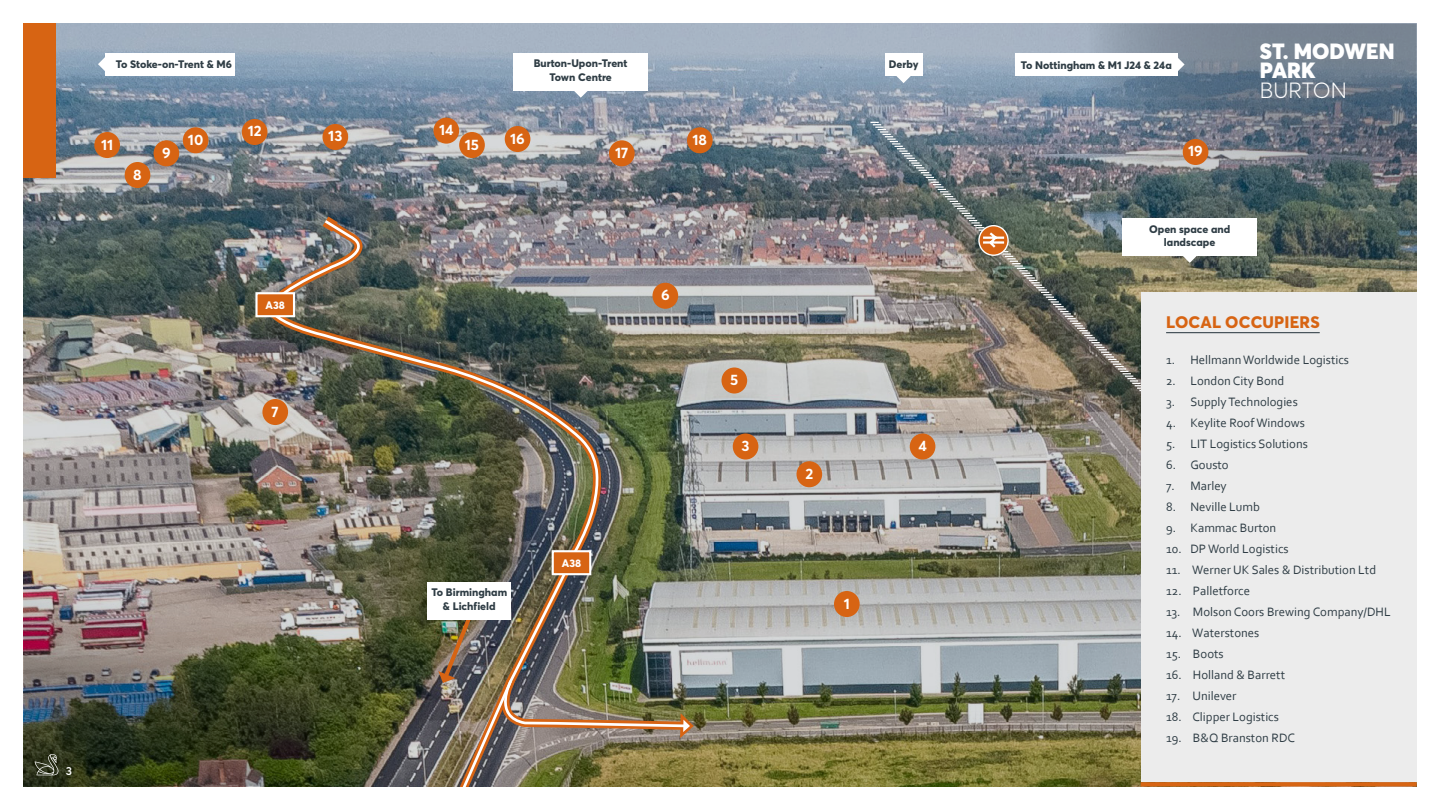
<style>
.page{position:relative;width:1440px;height:810px;background:#fff}
.page>*{position:absolute;margin:0;border:0;box-sizing:border-box;transform-origin:0 0}
.t1{font:900 21.75px/18.8px "Averta Std";color:#fff}
.t2{font:300 21.75px "Averta Std";color:#fff}
.t3{font:800 16.5px "Averta Std";letter-spacing:.01em;color:#d76413}
.t4{font:700 14.85px "Averta Std";color:#fff}
.t5{font:12.75px "Corbel";color:#2f3d45}
.t6{font:600 11.55px "Averta Std";color:#fff}
.t7{font:800 10.8px/13.5px "Averta Std";color:#2f3d45;text-align:center}
.t8{font:800 10.8px "Averta Std";color:#fff}
</style>
<div class="page">
<img style="left:23px;top:23px;width:1394px;height:764px">
<svg style="left:1088px;top:23px;width:329px;height:234px;background:#667582"></svg>
<img style="left:23px;top:553px;width:329px;height:233px">
<div style="left:105px;top:53px;width:130px;height:23px;background:#fff"></div>
<svg style="left:98px;top:57px;width:7px;height:15px"></svg>
<div style="left:1016px;top:53px;width:162px;height:23px;background:#fff"></div>
<svg style="left:1178px;top:57px;width:7px;height:15px"></svg>
<div style="left:513px;top:53px;width:134px;height:37px;background:#fff"></div>
<svg style="left:573px;top:90px;width:16px;height:8px"></svg>
<img style="left:870px;top:122px;width:463px;height:454px">
<div style="left:885px;top:53px;width:38px;height:23px;background:#fff"></div>
<svg style="left:896px;top:76px;width:15px;height:7px"></svg>
<img style="left:258px;top:213px;width:436px;height:521px">
<svg style="left:323px;top:217px;width:15px;height:1px"></svg>
<img style="left:258px;top:218px;width:431px;height:511px">
<svg style="left:680px;top:713px;width:14px;height:25px"></svg>
<div style="left:552px;top:550px;width:39px;height:25px;background:#d76413;border:2px solid #fff"></div>
<div style="left:255px;top:292px;width:40px;height:25px;background:#d76413;border:2px solid #fff"></div>
<div style="left:505px;top:126px;width:25px;height:26px;background:#d76413;border-radius:50%"></div>
<div style="left:434px;top:118px;width:25px;height:26px;background:#d76413;border-radius:50%"></div>
<div style="left:242px;top:119px;width:25px;height:26px;background:#d76413;border-radius:50%"></div>
<div style="left:94px;top:132px;width:26px;height:26px;background:#d76413;border-radius:50%"></div>
<div style="left:322px;top:124px;width:26px;height:26px;background:#d76413;border-radius:50%"></div>
<div style="left:183px;top:127px;width:25px;height:26px;background:#d76413;border-radius:50%"></div>
<div style="left:154px;top:140px;width:25px;height:26px;background:#d76413;border-radius:50%"></div>
<div style="left:125px;top:162px;width:25px;height:26px;background:#d76413;border-radius:50%"></div>
<div style="left:653px;top:283px;width:25px;height:26px;background:#d76413;border-radius:50%"></div>
<div style="left:733px;top:434px;width:25px;height:26px;background:#d76413;border-radius:50%"></div>
<div style="left:796px;top:461px;width:26px;height:26px;background:#d76413;border-radius:50%"></div>
<div style="left:834px;top:591px;width:26px;height:26px;background:#d76413;border-radius:50%"></div>
<div style="left:262px;top:399px;width:26px;height:26px;background:#d76413;border-radius:50%"></div>
<div style="left:722px;top:368px;width:25px;height:26px;background:#d76413;border-radius:50%"></div>
<div style="left:910px;top:434px;width:25px;height:26px;background:#d76413;border-radius:50%"></div>
<div style="left:459px;top:132px;width:26px;height:26px;background:#d76413;border-radius:50%"></div>
<div style="left:609px;top:140px;width:26px;height:26px;background:#d76413;border-radius:50%"></div>
<div style="left:1183px;top:139px;width:25px;height:26px;background:#d76413;border-radius:50%"></div>
<div style="left:687px;top:127px;width:26px;height:26px;background:#d76413;border-radius:50%"></div>
<div style="left:1141px;top:292px;width:276px;height:490px;background:#ececec"></div>
<svg style="left:1141px;top:782px;width:276px;height:4px"></svg>
<hr style="left:1166px;top:332px;width:154px;height:1px;background:#2f3d45">
<img style="left:438px;top:589px;width:83px;height:198px">
<svg style="left:35px;top:754px;width:23px;height:21px"></svg>
<div style="left:23px;top:23px;width:33px;height:155px;background:#d76413"></div>
<p class="t6" style="left:66px;top:763px;width:8px">3</p>
<p class="t7" style="left:116px;top:57px;width:118px">To Stoke-on-Trent &amp; M6</p>
<p class="t7" style="left:534px;top:56px;width:95px">Burton-Upon-Trent</p>
<p class="t7" style="left:1021px;top:58px;width:153px">To Nottingham &amp; M1 J24 &amp; 24a</p>
<p class="t7" style="left:549px;top:70px;width:64px">Town Centre</p>
<p class="t7" style="left:889px;top:57px;width:31px">Derby</p>
<p class="t4" style="left:248px;top:121px;width:15px">12</p>
<p class="t4" style="left:439px;top:119px;width:16px">14</p>
<p class="t4" style="left:101px;top:134px;width:14px">11</p>
<p class="t4" style="left:188px;top:129px;width:17px">10</p>
<p class="t4" style="left:328px;top:126px;width:16px">13</p>
<p class="t4" style="left:162px;top:142px;width:10px">9</p>
<p class="t4" style="left:133px;top:164px;width:10px">8</p>
<p class="t4" style="left:465px;top:134px;width:16px">15</p>
<p class="t4" style="left:510px;top:128px;width:16px">16</p>
<p class="t8" style="left:266px;top:297px;width:21px">A38</p>
<p class="t4" style="left:693px;top:129px;width:16px">18</p>
<p class="t4" style="left:615px;top:142px;width:15px">17</p>
<p class="t4" style="left:1188px;top:141px;width:16px">19</p>
<p class="t4" style="left:661px;top:285px;width:10px">6</p>
<p class="t7" style="left:1149px;top:221px;width:83px">Open space and landscape</p>
<h1 class="t1" style="left:1260px;top:41px;width:136px">ST. MODWEN<br>PARK</h1>
<h1 class="t2" style="left:1260px;top:75px;width:89px">BURTON</h1>
<p class="t4" style="left:272px;top:401px;width:9px">7</p>
<p class="t7" style="left:432px;top:585px;width:77px">To Birmingham &amp; Lichfield</p>
<p class="t8" style="left:562px;top:555px;width:21px">A38</p>
<p class="t4" style="left:730px;top:369px;width:10px">5</p>
<p class="t4" style="left:742px;top:435px;width:10px">3</p>
<p class="t4" style="left:805px;top:463px;width:9px">2</p>
<p class="t4" style="left:844px;top:593px;width:8px">1</p>
<p class="t4" style="left:918px;top:435px;width:10px">4</p>
<p class="t3" style="left:1166px;top:310px;width:155px">LOCAL OCCUPIERS</p>
<p class="t5" style="left:1166px;top:352px;width:185px">1. Hellmann Worldwide Logistics</p>
<p class="t5" style="left:1166px;top:373px;width:120px">2. London City Bond</p>
<p class="t5" style="left:1166px;top:394px;width:133px">3. Supply Technologies</p>
<p class="t5" style="left:1166px;top:415px;width:140px">4. Keylite Roof Windows</p>
<p class="t5" style="left:1166px;top:436px;width:143px">5. LIT Logistics Solutions</p>
<p class="t5" style="left:1166px;top:457px;width:64px">6. Gousto</p>
<p class="t5" style="left:1166px;top:478px;width:62px">7. Marley</p>
<p class="t5" style="left:1166px;top:499px;width:95px">8. Neville Lumb</p>
<p class="t5" style="left:1166px;top:520px;width:112px">9. Kammac Burton</p>
<p class="t5" style="left:1166px;top:541px;width:124px">10. DP World Logistics</p>
<p class="t5" style="left:1166px;top:561px;width:212px">11. Werner UK Sales &amp; Distribution Ltd</p>
<p class="t5" style="left:1166px;top:582px;width:86px">12. Palletforce</p>
<p class="t5" style="left:1166px;top:603px;width:226px">13. Molson Coors Brewing Company/DHL</p>
<p class="t5" style="left:1166px;top:624px;width:95px">14. Waterstones</p>
<p class="t5" style="left:1166px;top:645px;width:59px">15. Boots</p>
<p class="t5" style="left:1166px;top:666px;width:121px">16. Holland &amp; Barrett</p>
<p class="t5" style="left:1166px;top:687px;width:72px">17. Unilever</p>
<p class="t5" style="left:1166px;top:708px;width:114px">18. Clipper Logistics</p>
<p class="t5" style="left:1166px;top:729px;width:130px">19. B&amp;Q Branston RDC</p>
</div>
